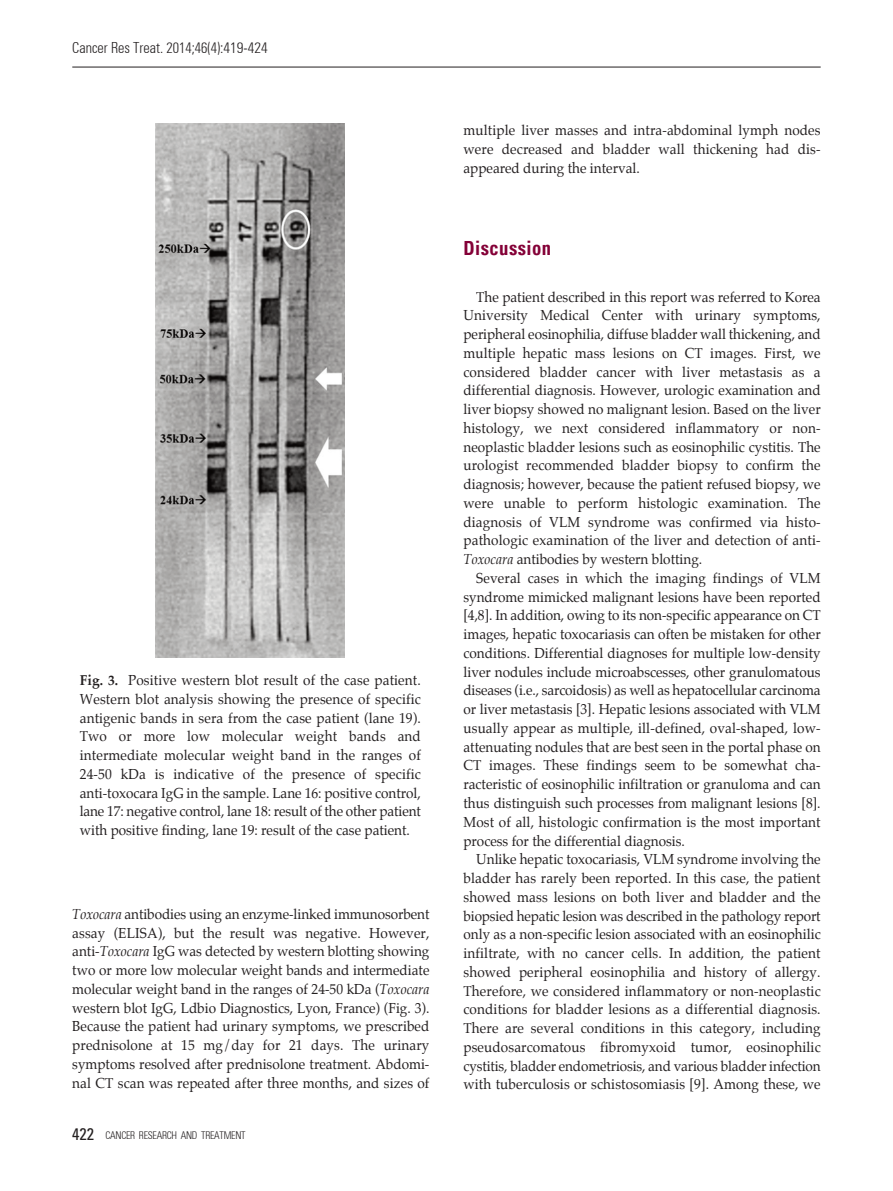
<style>
.page{position:relative;width:893px;height:1191px;background:#fff}
.page>*{position:absolute;margin:0;border:0;box-sizing:border-box;transform-origin:0 0}
.t1{font:700 condensed 19.5px "Univers";letter-spacing:.025em;color:#840037;scale:.95 1}
.t2{font:300 condensed 15px "Univers";color:#231f20;scale:.95 1}
.t3{font:14.25px/18.8px "Palatino";letter-spacing:.005em;color:#231f20;text-align:justify;scale:.95 1}
.t4{font:300 condensed 10.5px "Univers";letter-spacing:-.025em;color:#231f20;scale:.95 1}
.s1{font-weight:700}
.s2{font-style:italic}
.s3{font-weight:400;font-size:16.5px}
</style>
<div class="page">
<hr style="left:72px;top:67px;width:749px;height:1px;background:#231f20">
<img style="left:155px;top:124px;width:190px;height:533px">
<p class="t2" style="left:72px;top:39px;width:207px">Cancer Res Treat. 2014;46(4):419-424</p>
<p class="t3" style="left:80px;top:672px;width:361px"><span class="s1">Fig. 3.</span> Positive western blot result of the case patient.<br>Western blot analysis showing the presence of specific antigenic bands in sera from the case patient (lane 19).<br>Two or more low molecular weight bands and intermediate molecular weight band in the ranges of 24-50 kDa is indicative of the presence of specific anti-toxocara IgG in the sample. Lane 16: positive control, lane 17: negative control, lane 18: result of the other patient with positive finding, lane 19: result of the case patient.</p>
<p class="t3" style="left:72px;top:905px;width:378px"><span class="s2">Toxocara</span> antibodies using an enzyme-linked immunosorbent assay (ELISA), but the result was negative. However, anti-<span class="s2">Toxocara</span> IgG was detected by western blotting showing two or more low molecular weight bands and intermediate molecular weight band in the ranges of 24-50 kDa (<span class="s2">Toxocara </span>western blot IgG, Ldbio Diagnostics, Lyon, France) (Fig. 3).<br>Because the patient had urinary symptoms, we prescribed prednisolone at 15 mg/day for 21 days. The urinary symptoms resolved after prednisolone treatment. Abdomi&shy;nal CT scan was repeated after three months, and sizes of</p>
<p class="t4" style="left:72px;top:1129px;width:184px"><span class="s3">422</span> CANCER RESEARCH AND TREATMENT</p>
<p class="t3" style="left:463px;top:122px;width:377px">multiple liver masses and intra-abdominal lymph nodes were decreased and bladder wall thickening had dis&shy;appeared during the interval.</p>
<h1 class="t1" style="left:463px;top:236px;width:94px">Discussion</h1>
<p class="t3" style="left:463px;top:288px;width:377px;text-indent:13px">The patient described in this report was referred to Korea University Medical Center with urinary symptoms, peripheral eosinophilia, diffuse bladder wall thickening, and multiple hepatic mass lesions on CT images. First, we considered bladder cancer with liver metastasis as a differential diagnosis. However, urologic examination and liver biopsy showed no malignant lesion. Based on the liver histology, we next considered inflammatory or non&shy;neoplastic bladder lesions such as eosinophilic cystitis. The urologist recommended bladder biopsy to confirm the diagnosis; however, because the patient refused biopsy, we were unable to perform histologic examination. The diagnosis of VLM syndrome was confirmed via histo&shy;pathologic examination of the liver and detection of anti-<span class="s2">Toxocara</span> antibodies by western blotting.</p>
<p class="t3" style="left:463px;top:569px;width:377px;text-indent:13px">Several cases in which the imaging findings of VLM syndrome mimicked malignant lesions have been reported [4,8]. In addition, owing to its non-specific appearance on CT images, hepatic toxocariasis can often be mistaken for other conditions. Differential diagnoses for multiple low-density liver nodules include microabscesses, other granulomatous diseases (i.e., sarcoidosis) as well as hepatocellular carcinoma or liver metastasis [3]. Hepatic lesions associated with VLM usually appear as multiple, ill-defined, oval-shaped, low&shy;attenuating nodules that are best seen in the portal phase on CT images. These findings seem to be somewhat cha&shy;racteristic of eosinophilic infiltration or granuloma and can thus distinguish such processes from malignant lesions [8].<br>Most of all, histologic confirmation is the most important process for the differential diagnosis.</p>
<p class="t3" style="left:463px;top:851px;width:377px;text-indent:13px">Unlike hepatic toxocariasis, VLM syndrome involving the bladder has rarely been reported. In this case, the patient showed mass lesions on both liver and bladder and the biopsied hepatic lesion was described in the pathology report only as a non-specific lesion associated with an eosinophilic infiltrate, with no cancer cells. In addition, the patient showed peripheral eosinophilia and history of allergy.<br>Therefore, we considered inflammatory or non-neoplastic conditions for bladder lesions as a differential diagnosis.<br>There are several conditions in this category, including pseudosarcomatous fibromyxoid tumor, eosinophilic cystitis, bladder endometriosis, and various bladder infection with tuberculosis or schistosomiasis [9]. Among these, we</p>
</div>
